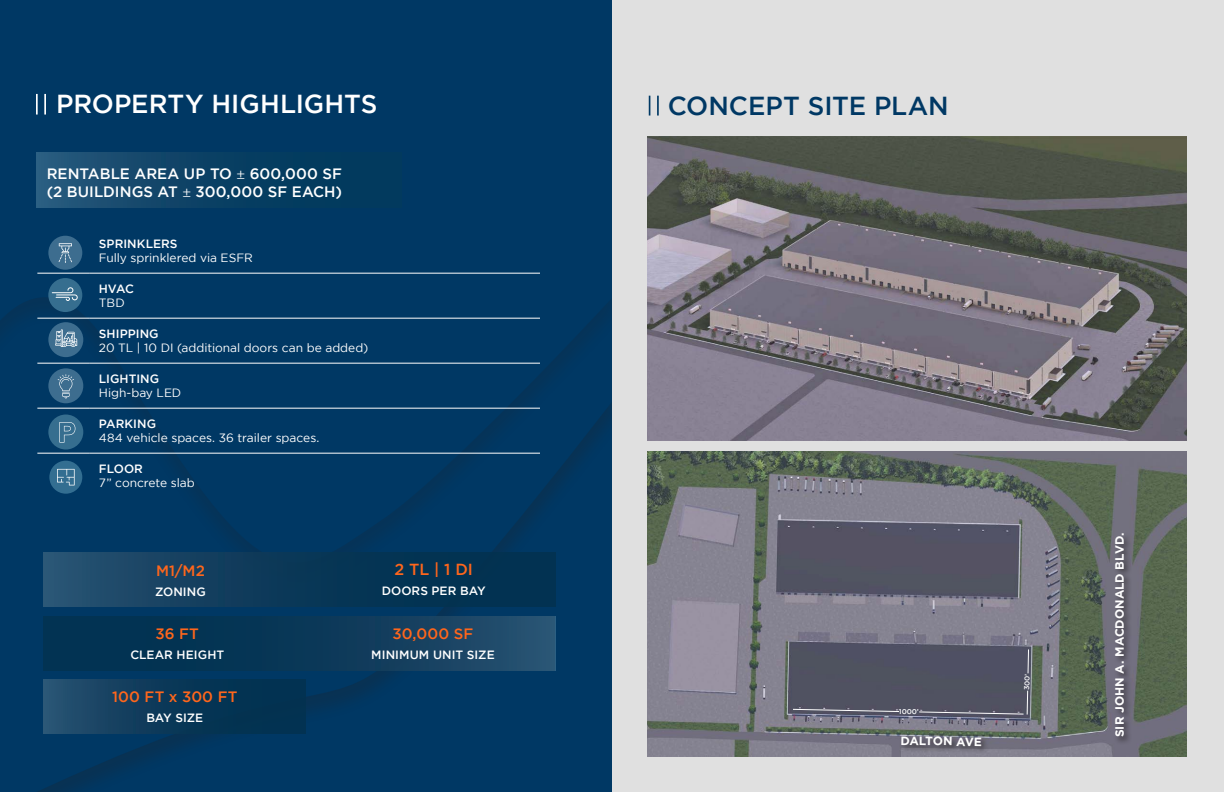
<style>
.page{position:relative;width:1224px;height:792px;background:#fff}
.page>*{position:absolute;margin:0;border:0;box-sizing:border-box;transform-origin:0 0}
.t1{font:500 26px "Gotham";color:#fff}
.t2{font:500 26px "Gotham";color:#003864}
.t3{font:500 16px "Gotham";color:#ff661c}
.t4{font:500 15px "Gotham";letter-spacing:.005em;color:#fff}
.t5{font:500 15px "Gotham";letter-spacing:.005em;color:#ff661c}
.t6{font:12px "Gotham";color:#fff}
.t7{font:500 12px "Gotham";letter-spacing:.005em;color:#fff}
.t8{font:700 12px "Gotham";color:#fff}
.t9{font:500 7px "Gotham";color:#fff}
.s1{font-family:"Minion Pro";font-weight:400}
</style>
<div class="page">
<div style="left:0;top:594px;width:612px;height:198px;background:#003864"></div>
<div style="left:0;top:0;width:612px;height:594px;background:#003864"></div>
<div style="left:36px;top:153px;width:366px;height:54px;background:linear-gradient(to right,#235578,#003357)"></div>
<hr style="left:37px;top:273px;width:53px;height:1px;background:#fff">
<hr style="left:90px;top:273px;width:450px;height:1px;background:#fff">
<hr style="left:37px;top:318px;width:53px;height:1px;background:#fff">
<hr style="left:90px;top:318px;width:450px;height:1px;background:#fff">
<hr style="left:37px;top:363px;width:53px;height:1px;background:#fff">
<hr style="left:90px;top:363px;width:450px;height:1px;background:#fff">
<hr style="left:37px;top:408px;width:53px;height:1px;background:#fff">
<hr style="left:90px;top:408px;width:450px;height:1px;background:#fff">
<hr style="left:37px;top:453px;width:53px;height:1px;background:#fff">
<hr style="left:90px;top:453px;width:450px;height:1px;background:#fff">
<div style="left:48px;top:236px;width:34px;height:34px;background:#3d6d8f;border-radius:50%"></div>
<svg style="left:59px;top:243px;width:13px;height:20px"></svg>
<div style="left:48px;top:278px;width:34px;height:34px;background:#366e8f;border-radius:50%"></div>
<svg style="left:52px;top:287px;width:26px;height:14px"></svg>
<div style="left:48px;top:322px;width:35px;height:35px;background:#3d6d8f;border-radius:50%"></div>
<svg style="left:55px;top:329px;width:22px;height:18px"></svg>
<div style="left:48px;top:368px;width:35px;height:35px;background:#3d6d8f;border-radius:50%"></div>
<svg style="left:58px;top:374px;width:16px;height:24px"></svg>
<div style="left:48px;top:415px;width:35px;height:35px;background:#366e8f;border-radius:50%"></div>
<svg style="left:59px;top:422px;width:16px;height:21px"></svg>
<div style="left:49px;top:461px;width:33px;height:33px;background:#336e91;border-radius:50%"></div>
<svg style="left:57px;top:469px;width:18px;height:16px"></svg>
<div style="left:43px;top:679px;width:263px;height:55px;background:linear-gradient(to right,#224d6d,#002b4a)"></div>
<hr style="left:44px;top:94px;width:2px;height:21px;background:#fff">
<hr style="left:36px;top:94px;width:2px;height:21px;background:#fff">
<div style="left:43px;top:552px;width:513px;height:55px;background:linear-gradient(to right,#234d6d,#002b4a)"></div>
<div style="left:612px;top:0;width:612px;height:792px;background:#e0e0e0"></div>
<div style="left:43px;top:616px;width:512px;height:55px;background:linear-gradient(to right,#002c4b,#234c6c)"></div>
<hr style="left:657px;top:96px;width:2px;height:20px;background:#003864">
<svg style="left:649px;top:96px;width:1px;height:20px"></svg>
<img style="left:647px;top:136px;width:540px;height:305px">
<img style="left:647px;top:451px;width:540px;height:305px">
<div style="left:1113px;top:532px;width:19px;height:213px;background:#231f20;opacity:.75"></div>
<div style="left:899px;top:734px;width:90px;height:21px;background:#231f20;opacity:.75"></div>
<div style="left:792px;top:648px;width:238px;height:68px;background:#4f5261"></div>
<p class="t1" style="left:56px;top:89px;width:323px">PROPERTY HIGHLIGHTS</p>
<p class="t4" style="left:47px;top:165px;width:297px">RENTABLE AREA UP TO <span class="s1">±</span> 600,000 SF</p>
<p class="t4" style="left:47px;top:183px;width:297px">(2 BUILDINGS AT <span class="s1">±</span> 300,000 SF EACH)</p>
<p class="t7" style="left:99px;top:237px;width:80px">SPRINKLERS</p>
<p class="t6" style="left:99px;top:251px;width:156px">Fully sprinklered via ESFR</p>
<p class="t7" style="left:99px;top:282px;width:37px">HVAC</p>
<p class="t6" style="left:99px;top:296px;width:27px">TBD</p>
<p class="t7" style="left:99px;top:327px;width:61px">SHIPPING</p>
<p class="t6" style="left:99px;top:341px;width:271px">20 TL | 10 DI (additional doors can be added)</p>
<p class="t7" style="left:99px;top:372px;width:62px">LIGHTING</p>
<p class="t6" style="left:99px;top:386px;width:84px">High-bay LED</p>
<p class="t7" style="left:99px;top:417px;width:59px">PARKING</p>
<p class="t6" style="left:99px;top:431px;width:222px">484 vehicle spaces. 36 trailer spaces.</p>
<p class="t7" style="left:99px;top:462px;width:46px">FLOOR</p>
<p class="t6" style="left:99px;top:476px;width:97px">7” concrete slab</p>
<p class="t5" style="left:156px;top:562px;width:50px">M1/M2</p>
<p class="t7" style="left:155px;top:585px;width:52px">ZONING</p>
<p class="t5" style="left:156px;top:625px;width:45px">36 FT</p>
<p class="t7" style="left:130px;top:648px;width:95px">CLEAR HEIGHT</p>
<p class="t5" style="left:112px;top:688px;width:127px">100 FT x 300 FT</p>
<p class="t7" style="left:146px;top:711px;width:58px">BAY SIZE</p>
<p class="t3" style="left:395px;top:561px;width:80px">2 TL | 1 DI</p>
<p class="t7" style="left:382px;top:584px;width:105px">DOORS PER BAY</p>
<p class="t5" style="left:393px;top:625px;width:82px">30,000 SF</p>
<p class="t7" style="left:371px;top:648px;width:125px">MINIMUM UNIT SIZE</p>
<p class="t2" style="left:668px;top:91px;width:283px">CONCEPT SITE PLAN</p>
<p class="t9" style="left:899px;top:707px;width:21px;rotate:1deg">1000’</p>
<p class="t8" style="left:901px;top:733px;width:83px;rotate:1deg">DALTON AVE</p>
<p class="t9" style="left:1023px;top:690px;width:18px;rotate:-88deg">300’</p>
<p class="t8" style="left:1113px;top:737px;width:206px;rotate:-90deg">SIR JOHN A. MACDONALD BLVD.</p>
</div>
